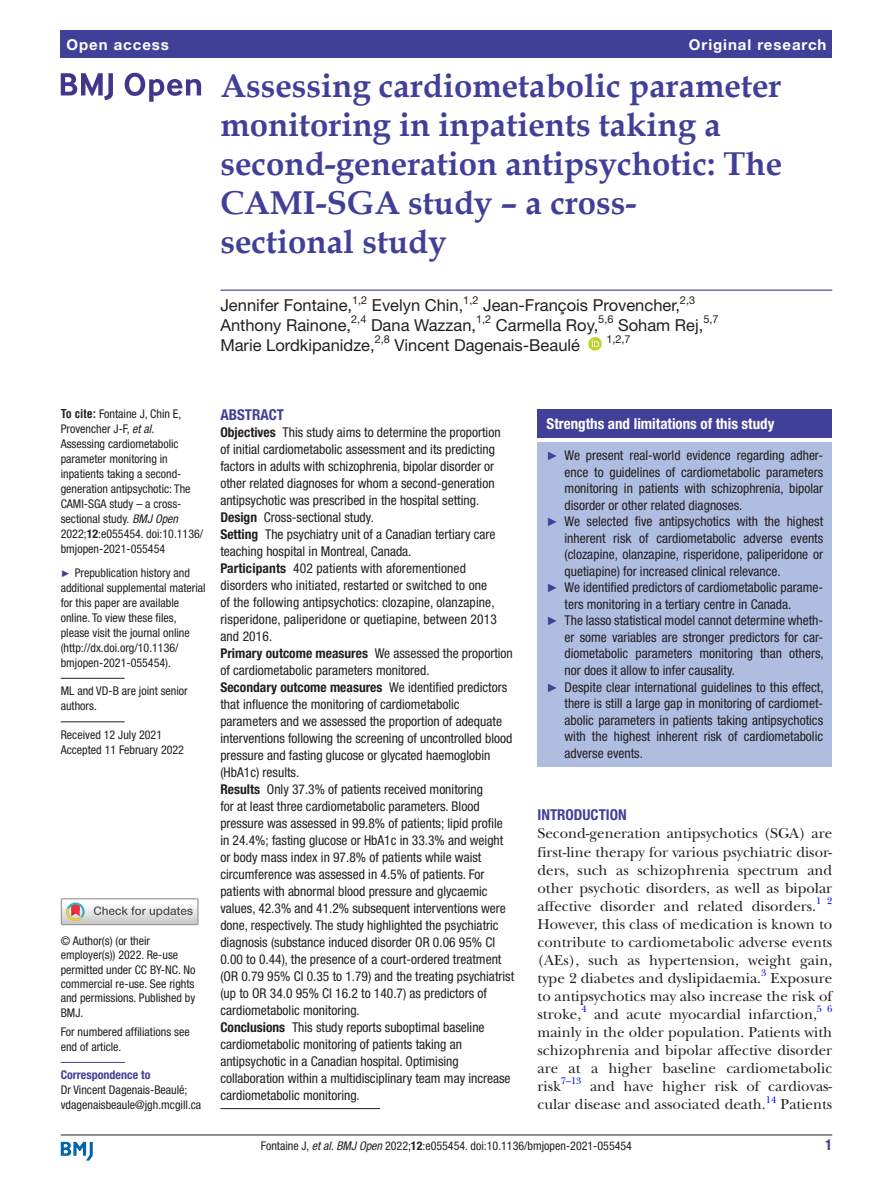
<style>
.page{position:relative;width:893px;height:1191px;background:#fff}
.page>*{position:absolute;margin:0;border:0;box-sizing:border-box;transform-origin:0 0}
.t1{font:700 33px/39px "Book Antiqua";color:#414099}
.t2{font:16.5px "Helvetica Neue LT Std";color:#231f20}
.t3{font:15px/18px "New Baskerville";color:#231f20;text-align:justify}
.t4{font:700 condensed 15px "Helvetica Neue LT Std";color:#fff}
.t5{font:700 15px "Helvetica Neue LT Std";letter-spacing:.065em;color:#fff}
.t6{font:700 condensed 15px "Helvetica Neue LT Std";color:#414099}
.t7{font:condensed 13.5px/17px "Helvetica Neue LT Std";color:#231f20}
.t8{font:condensed 12px/15px "Helvetica Neue LT Std";color:#231f20}
.t9{font:700 condensed 12px "Helvetica Neue LT Std";color:#414099}
.t10{font:10.95px "Helvetica Neue LT Std";color:#231f20}
.t11{font:9.9px "New Baskerville";color:#00f}
.s1{font-family:"Helvetica LT Std";font-weight:700}
.s2{font-style:italic}
.s3{font-weight:700}
.s4{font-family:"Arial";font-stretch:normal;font-size:9.75px;color:#414099}
.s5{font-family:"Arial";font-stretch:normal;font-size:12px;color:#414099}
</style>
<div class="page">
<hr style="left:61px;top:1134px;width:771px;height:1px;background:#231f20">
<svg style="left:61px;top:1141px;width:32px;height:19px"></svg>
<div style="left:61px;top:31px;width:771px;height:27px;background:#414099"></div>
<hr style="left:220px;top:289px;width:612px;height:2px;background:#414099">
<svg style="left:588px;top:337px;width:14px;height:14px"></svg>
<hr style="left:61px;top:678px;width:64px;height:1px;background:#231f20">
<hr style="left:61px;top:721px;width:64px;height:1px;background:#231f20">
<hr style="left:61px;top:1062px;width:64px;height:1px;background:#414099">
<svg style="left:61px;top:73px;width:52px;height:27px"></svg>
<svg style="left:125px;top:73px;width:76px;height:29px"></svg>
<div style="left:61px;top:898px;width:138px;height:27px;border:1px solid #969090"></div>
<svg style="left:61px;top:898px;width:137px;height:26px"></svg>
<hr style="left:220px;top:1108px;width:160px;height:1px;background:#231f20">
<div style="left:538px;top:409px;width:294px;height:29px;background:#414099"></div>
<div style="left:538px;top:442px;width:294px;height:324px;background:#afbde1"></div>
<p class="t5" style="left:66px;top:35px;width:104px">Open access</p>
<p class="t5" style="left:689px;top:35px;width:139px">Original research</p>
<h1 class="t1" style="left:220px;top:66px;width:563px">Assessing cardiometabolic parameter monitoring in inpatients taking a second-generation antipsychotic: The<br>CAMI-SGA study – a cross-<br>sectional study</h1>
<p class="t2" style="left:220px;top:296px;width:133px">Jennifer Fontaine,</p>
<p class="t10" style="left:352px;top:293px;width:17px">1,2</p>
<p class="t2" style="left:372px;top:296px;width:93px">Evelyn Chin,</p>
<p class="t10" style="left:463px;top:293px;width:17px">1,2</p>
<p class="t2" style="left:483px;top:296px;width:198px">Jean-François Provencher,</p>
<p class="t10" style="left:680px;top:293px;width:17px">2,3</p>
<p class="t2" style="left:220px;top:315px;width:132px">Anthony Rainone,</p>
<p class="t10" style="left:351px;top:313px;width:17px">2,4</p>
<p class="t2" style="left:371px;top:315px;width:107px">Dana Wazzan,</p>
<p class="t10" style="left:476px;top:313px;width:17px">1,2</p>
<p class="t2" style="left:496px;top:315px;width:104px">Carmella Roy,</p>
<p class="t10" style="left:598px;top:313px;width:17px">5,6</p>
<p class="t2" style="left:618px;top:315px;width:87px">Soham Rej,</p>
<p class="t10" style="left:703px;top:313px;width:17px">5,7</p>
<p class="t2" style="left:220px;top:335px;width:156px">Marie Lordkipanidze,</p>
<p class="t10" style="left:375px;top:333px;width:17px">2,8</p>
<p class="t2" style="left:394px;top:335px;width:187px">Vincent Dagenais-Beaulé</p>
<p class="t10" style="left:606px;top:333px;width:26px">1,2,7</p>
<p class="t8" style="left:61px;top:406px;width:144px"><span class="s1">To cite:</span> Fontaine J, Chin E,<br>Provencher J-F, <span class="s2">et al</span>.<br>Assessing cardiometabolic parameter monitoring in inpatients taking a second&shy;generation antipsychotic: The<br>CAMI-SGA study – a cross&shy;sectional study. <span class="s2">BMJ Open<br></span>2022;<span class="s3">12</span>:e055454. doi:10.1136/ bmjopen-2021-055454</p>
<p class="t8" style="left:61px;top:565px;width:146px"><span class="s4">►</span> Prepublication history and additional supplemental material for this paper are available online. To view these files, please visit the journal online (http://dx.doi.org/10.1136/ bmjopen-2021-055454).</p>
<p class="t8" style="left:61px;top:683px;width:129px">ML and VD-B are joint senior authors.</p>
<p class="t8" style="left:61px;top:727px;width:125px">Received 12 July 2021<br>Accepted 11 February 2022</p>
<p class="t8" style="left:61px;top:933px;width:136px;line-height:14.4px">© Author(s) (or their employer(s)) 2022. Re-use permitted under CC BY-NC. No commercial re-use. See rights and permissions. Published by<br>BMJ.</p>
<p class="t8" style="left:61px;top:1024px;width:130px">For numbered affiliations see end of article.</p>
<p class="t9" style="left:61px;top:1067px;width:91px">Correspondence to</p>
<p class="t8" style="left:61px;top:1082px;width:142px">Dr Vincent Dagenais-Beaulé; vdagenaisbeaule@jgh.mcgill.ca</p>
<p class="t6" style="left:220px;top:405px;width:65px">ABSTRACT</p>
<p class="t7" style="left:220px;top:423px;width:295px"><span class="s3">Objectives</span> This study aims to determine the proportion<br>of initial cardiometabolic assessment and its predicting factors in adults with schizophrenia, bipolar disorder or other related diagnoses for whom a second-generation antipsychotic was prescribed in the hospital setting.<br><span class="s3">Design</span> Cross-sectional study.<br><span class="s3">Setting</span> The psychiatry unit of a Canadian tertiary care teaching hospital in Montreal, Canada.<br><span class="s3">Participants</span> 402 patients with aforementioned disorders who initiated, restarted or switched to one<br>of the following antipsychotics: clozapine, olanzapine, risperidone, paliperidone or quetiapine, between 2013 and 2016.<br><span class="s3">Primary outcome measures</span> We assessed the proportion of cardiometabolic parameters monitored.<br><span class="s3">Secondary outcome measures</span> We identified predictors that influence the monitoring of cardiometabolic parameters and we assessed the proportion of adequate interventions following the screening of uncontrolled blood pressure and fasting glucose or glycated haemoglobin (HbA1c) results.<br><span class="s3">Results</span> Only 37.3% of patients received monitoring<br>for at least three cardiometabolic parameters. Blood pressure was assessed in 99.8% of patients; lipid profile in 24.4%; fasting glucose or HbA1c in 33.3% and weight or body mass index in 97.8% of patients while waist circumference was assessed in 4.5% of patients. For patients with abnormal blood pressure and glycaemic values, 42.3% and 41.2% subsequent interventions were done, respectively. The study highlighted the psychiatric diagnosis (substance induced disorder OR 0.06 95% CI 0.00 to 0.44), the presence of a court-ordered treatment (OR 0.79 95% CI 0.35 to 1.79) and the treating psychiatrist (up to OR 34.0 95% CI 16.2 to 140.7) as predictors of cardiometabolic monitoring.<br><span class="s3">Conclusions</span> This study reports suboptimal baseline cardiometabolic monitoring of patients taking an antipsychotic in a Canadian hospital. Optimising collaboration within a multidisciplinary team may increase cardiometabolic monitoring.</p>
<p class="t4" style="left:547px;top:414px;width:229px">Strengths and limitations of this study</p>
<p class="t7" style="left:547px;top:447px;width:278px"><span class="s5">►</span> We present real-world evidence regarding adher-</p>
<p class="t7" style="left:565px;top:463px;width:260px">ence to guidelines of cardiometabolic parameters</p>
<p class="t7" style="left:565px;top:480px;width:260px">monitoring in patients with schizophrenia, bipolar</p>
<p class="t7" style="left:565px;top:496px;width:179px">disorder or other related diagnoses.</p>
<p class="t7" style="left:547px;top:513px;width:278px"><span class="s5">►</span> We selected five antipsychotics with the highest</p>
<p class="t7" style="left:565px;top:529px;width:260px">inherent risk of cardiometabolic adverse events</p>
<p class="t7" style="left:565px;top:546px;width:260px">(clozapine, olanzapine, risperidone, paliperidone or</p>
<p class="t7" style="left:565px;top:562px;width:218px">quetiapine) for increased clinical relevance.</p>
<p class="t7" style="left:547px;top:579px;width:278px"><span class="s5">►</span> We identified predictors of cardiometabolic parame-</p>
<p class="t7" style="left:565px;top:595px;width:228px">ters monitoring in a tertiary centre in Canada.</p>
<p class="t7" style="left:547px;top:612px;width:278px"><span class="s5">►</span> The lasso statistical model cannot determine wheth-</p>
<p class="t7" style="left:565px;top:628px;width:260px">er some variables are stronger predictors for car-</p>
<p class="t7" style="left:565px;top:645px;width:261px">diometabolic parameters monitoring than others,</p>
<p class="t7" style="left:565px;top:661px;width:172px">nor does it allow to infer causality.</p>
<p class="t7" style="left:547px;top:678px;width:279px"><span class="s5">►</span> Despite clear international guidelines to this effect,</p>
<p class="t7" style="left:565px;top:694px;width:260px">there is still a large gap in monitoring of cardiomet-</p>
<p class="t7" style="left:565px;top:711px;width:260px">abolic parameters in patients taking antipsychotics</p>
<p class="t7" style="left:565px;top:727px;width:260px">with the highest inherent risk of cardiometabolic</p>
<p class="t7" style="left:565px;top:744px;width:80px">adverse events.</p>
<p class="t6" style="left:538px;top:806px;width:91px">INTRODUCTION</p>
<p class="t3" style="left:538px;top:824px;width:296px">Second-generation antipsychotics (SGA) are first-line therapy for various psychiatric disor&shy;ders, such as schizophrenia spectrum and other psychotic disorders, as well as bipolar affective disorder and related disorders.</p>
<p class="t11" style="left:816px;top:895px;width:18px">1 2</p>
<p class="t3" style="left:538px;top:915px;width:296px">However, this class of medication is known to contribute to cardiometabolic adverse events (AEs), such as hypertension, weight gain, type 2 diabetes and dyslipidaemia.<sup>3</sup> Exposure to antipsychotics may also increase the risk of stroke,</p>
<p class="t11" style="left:581px;top:1003px;width:7px">4</p>
<p class="t3" style="left:594px;top:1005px;width:224px">and acute myocardial infarction,</p>
<p class="t11" style="left:817px;top:1003px;width:17px">5 6</p>
<p class="t3" style="left:538px;top:1023px;width:296px">mainly in the older population. Patients with schizophrenia and bipolar affective disorder are at a higher baseline cardiometabolic risk</p>
<p class="t11" style="left:561px;top:1075px;width:22px">7–13</p>
<p class="t3" style="left:538px;top:1077px;width:296px;text-align:right">and have higher risk of cardiovas-<br>cular disease and associated death.<sup>14</sup> Patients</p>
<p class="t8" style="left:261px;top:1137px;width:373px">Fontaine J, <span class="s2">et al</span>. <span class="s2">BMJ Open</span> 2022;<span class="s3">12</span>:e055454. doi:10.1136/bmjopen-2021-055454</p>
<p class="t6" style="left:825px;top:1135px;width:9px">1</p>
</div>
